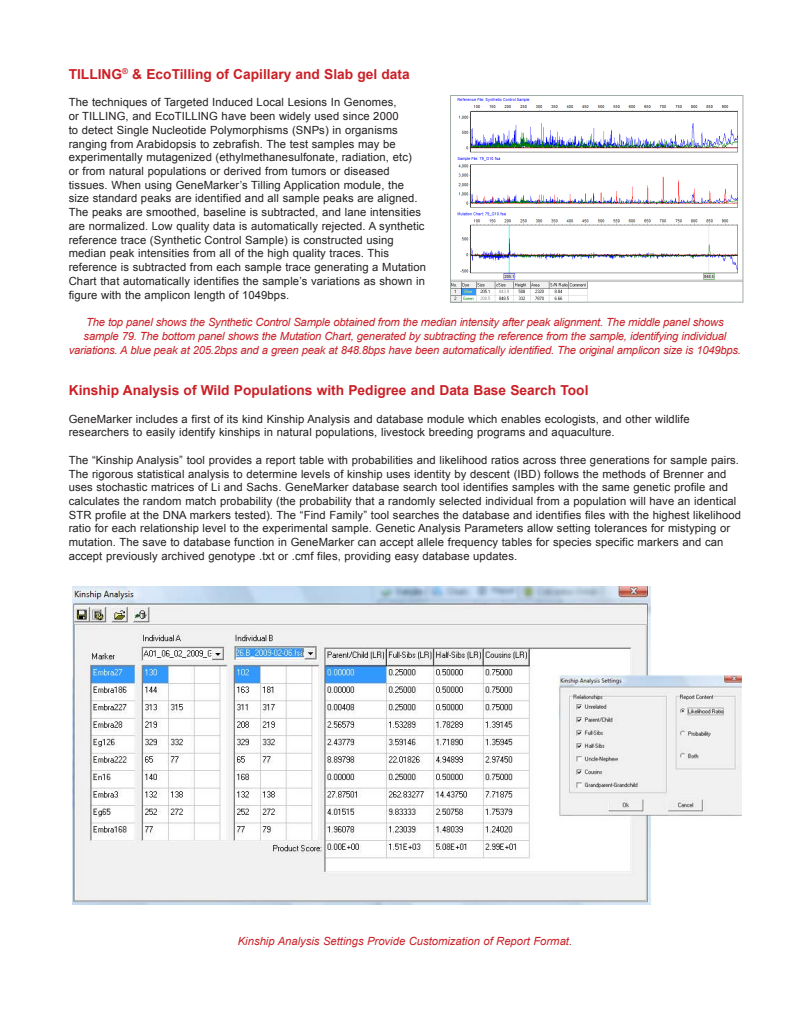
<style>
.page{position:relative;width:810px;height:1035px;background:#fff}
.page>*{position:absolute;margin:0;border:0;box-sizing:border-box;transform-origin:0 0}
.t1{font:700 13.75px "Arial";color:#cb2027}
.t2{font:11.25px/13.8px "Arial";letter-spacing:.01em;color:#231f20}
.t3{font:italic 11.25px/13.8px "Arial";letter-spacing:-.02em;color:#cb2027;text-align:center}
.t4{font:italic 11.25px "Arial";color:#cb2027}
</style>
<div class="page">
<img style="left:452px;top:98px;width:289px;height:202px">
<div style="left:450px;top:95px;width:293px;height:207px;border:1px solid #a1ada5"></div>
<img style="left:73px;top:586px;width:668px;height:318px">
<p class="t1" style="left:69px;top:64px;width:343px">TILLING<sup>®</sup> &amp; EcoTilling of Capillary and Slab gel data</p>
<p class="t2" style="left:69px;top:95px;width:359px">The techniques of Targeted Induced Local Lesions In Genomes,<br>or TILLING, and EcoTILLING have been widely used since 2000<br>to detect Single Nucleotide Polymorphisms (SNPs) in organisms ranging from Arabidopsis to zebrafish. The test samples may be experimentally mutagenized (ethylmethanesulfonate, radiation, etc)<br>or from natural populations or derived from tumors or diseased tissues. When using GeneMarker’s Tilling Application module, the size standard peaks are identified and all sample peaks are aligned.<br>The peaks are smoothed, baseline is subtracted, and lane intensities are normalized. Low quality data is automatically rejected. A synthetic reference trace (Synthetic Control Sample) is constructed using median peak intensities from all of the high quality traces. This reference is subtracted from each sample trace generating a Mutation Chart that automatically identifies the sample’s variations as shown in figure with the amplicon length of 1049bps.</p>
<p class="t3" style="left:69px;top:316px;width:674px">The top panel shows the Synthetic Control Sample obtained from the median intensity after peak alignment. The middle panel shows sample 79. The bottom panel shows the Mutation Chart, generated by subtracting the reference from the sample, identifying individual variations. A blue peak at 205.2bps and a green peak at 848.8bps have been automatically identified. The original amplicon size is 1049bps.</p>
<p class="t1" style="left:69px;top:380px;width:521px">Kinship Analysis of Wild Populations with Pedigree and Data Base Search Tool</p>
<p class="t2" style="left:69px;top:412px;width:622px">GeneMarker includes a first of its kind Kinship Analysis and database module which enables ecologists, and other wildlife researchers to easily identify kinships in natural populations, livestock breeding programs and aquaculture.</p>
<p class="t2" style="left:69px;top:453px;width:674px">The “Kinship Analysis” tool provides a report table with probabilities and likelihood ratios across three generations for sample pairs.<br>The rigorous statistical analysis to determine levels of kinship uses identity by descent (IBD) follows the methods of Brenner and uses stochastic matrices of Li and Sachs. GeneMarker database search tool identifies samples with the same genetic profile and calculates the random match probability (the probability that a randomly selected individual from a population will have an identical STR profile at the DNA markers tested). The “Find Family” tool searches the database and identifies files with the highest likelihood ratio for each relationship level to the experimental sample. Genetic Analysis Parameters allow setting tolerances for mistyping or mutation. The save to database function in GeneMarker can accept allele frequency tables for species specific markers and can accept previously archived genotype .txt or .cmf files, providing easy database updates.</p>
<p class="t4" style="left:238px;top:934px;width:336px">Kinship Analysis Settings Provide Customization of Report Format.</p>
</div>
